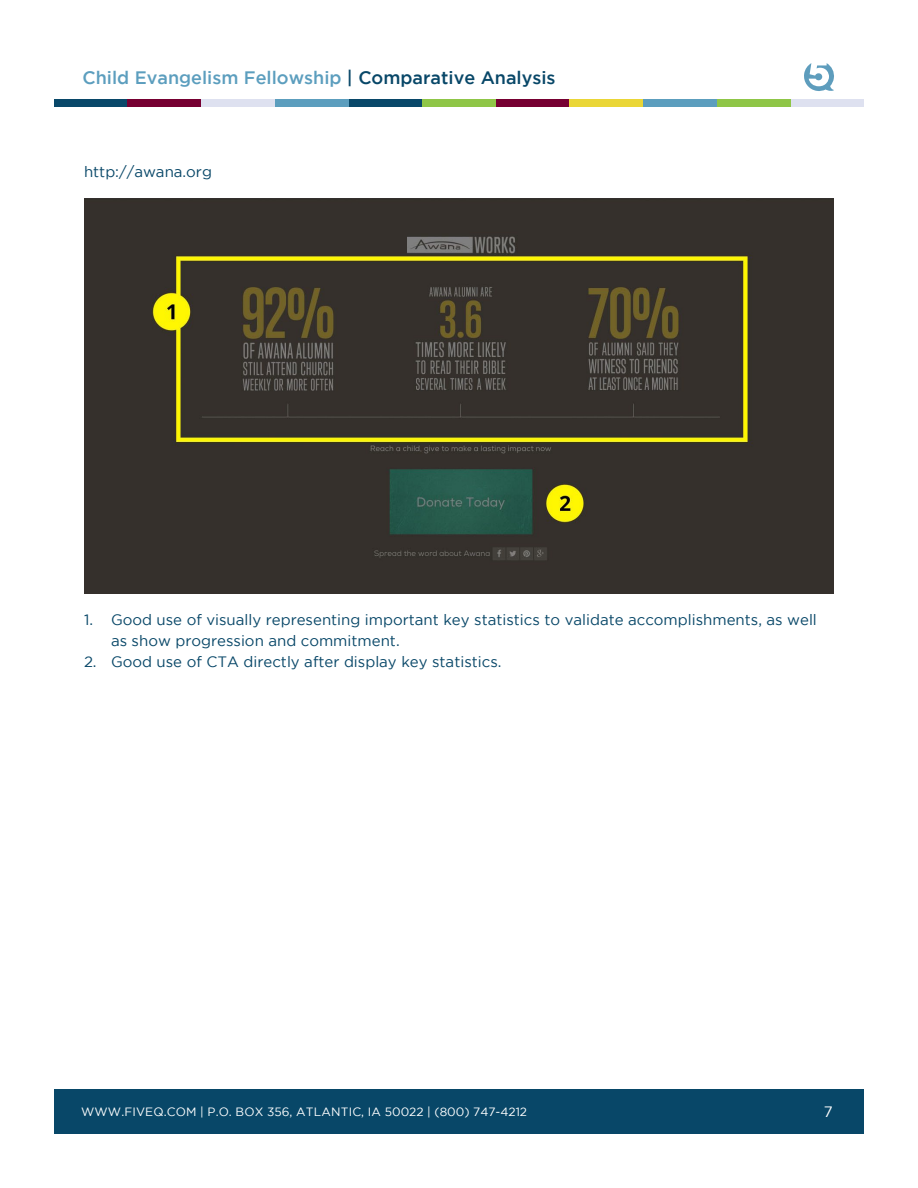
<style>
.page{position:relative;width:918px;height:1188px;background:#fff}
.page>*{position:absolute;margin:0;border:0;box-sizing:border-box;transform-origin:0 0}
.t1{font:500 18px "Gotham";color:#5c9ebe}
.t2{font:15px/21px "Gotham";color:#084768}
.t3{font:15px "Gotham";color:#fff}
.t4{font:12px "Gotham";letter-spacing:.015em;color:#fff}
.s1{color:#084768}
</style>
<div class="page">
<img style="left:84px;top:198px;width:750px;height:396px">
<div style="left:54px;top:1089px;width:810px;height:45px;background:#084768"></div>
<div style="left:54px;top:99px;width:74px;height:7px;background:#094869"></div>
<div style="left:201px;top:99px;width:74px;height:7px;background:#dee1f0"></div>
<div style="left:349px;top:99px;width:73px;height:7px;background:#094869"></div>
<div style="left:496px;top:99px;width:73px;height:7px;background:#760032"></div>
<div style="left:643px;top:99px;width:74px;height:7px;background:#5c9ebe"></div>
<div style="left:790px;top:99px;width:74px;height:7px;background:#dee1f0"></div>
<div style="left:128px;top:99px;width:73px;height:7px;background:#760032"></div>
<div style="left:275px;top:99px;width:74px;height:7px;background:#5c9ebe"></div>
<div style="left:422px;top:99px;width:74px;height:7px;background:#8fc647"></div>
<div style="left:569px;top:99px;width:74px;height:7px;background:#ead637"></div>
<div style="left:717px;top:99px;width:73px;height:7px;background:#8fc647"></div>
<svg style="left:804px;top:63px;width:30px;height:28px"></svg>
<p class="t1" style="left:82px;top:67px;width:475px">Child Evangelism Fellowship <span class="s1">| Comparative Analysis</span></p>
<p class="t2" style="left:84px;top:161px;width:129px">http://awana.org</p>
<p class="t2" style="left:111px;top:609px;width:707px;text-indent:-27px">1. Good use of visually representing important key statistics to validate accomplishments, as well as show progression and commitment.</p>
<p class="t2" style="left:84px;top:651px;width:419px">2. Good use of CTA directly after display key statistics.</p>
<p class="t4" style="left:81px;top:1105px;width:448px">www.f iveq.com | P.O. Box 356, At lant ic, I A 50022 | (800) 747-4212</p>
<p class="t3" style="left:824px;top:1103px;width:10px">7</p>
</div>
